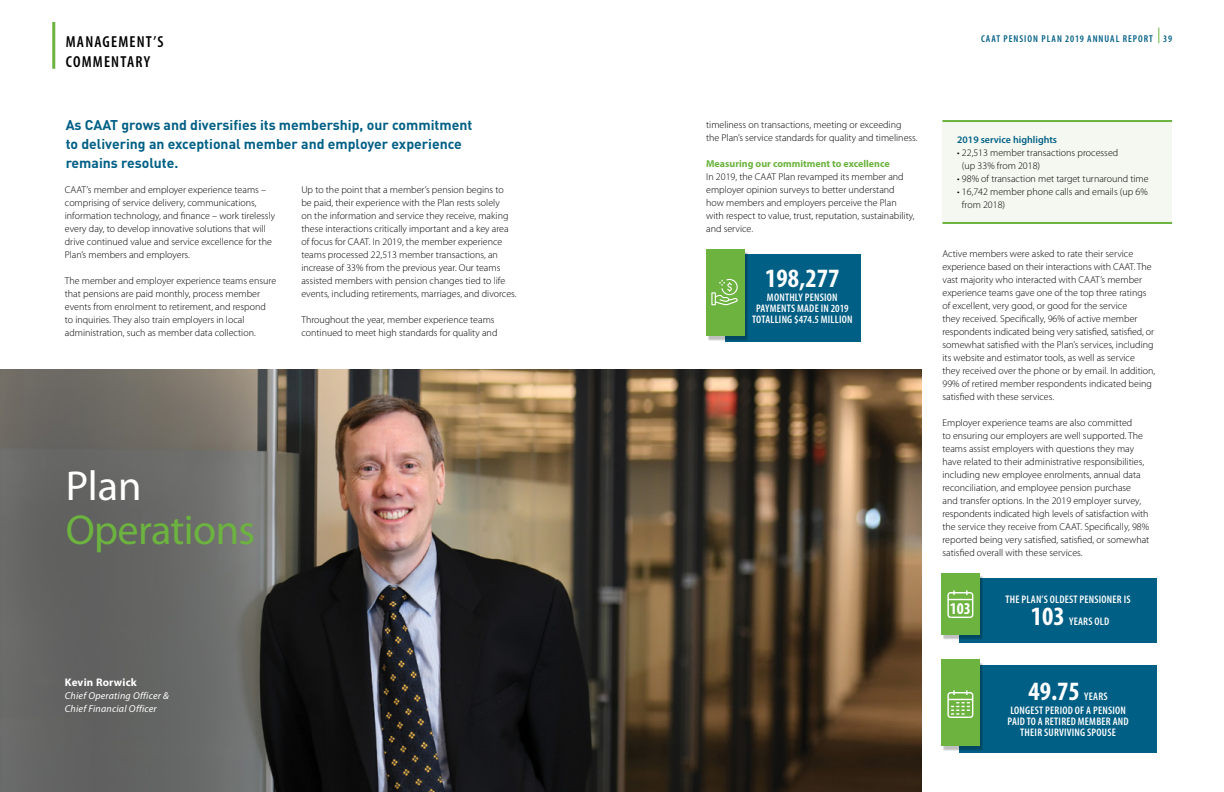
<style>
.page{position:relative;width:1224px;height:792px;background:#fff}
.page>*{position:absolute;margin:0;border:0;box-sizing:border-box;transform-origin:0 0}
.t1{font:42px "Myriad Pro";letter-spacing:-.015em;color:#6cb33f}
.t2{font:42px "Myriad Pro";color:#fff}
.t3{font:700 condensed 26.5px "Myriad Pro";color:#fff}
.t4{font:700 condensed 16.5px "Myriad Pro";color:#fff}
.t5{font:600 condensed 16px "Myriad Pro";letter-spacing:.075em;color:#000}
.t6{font:700 14px/19px "DIN Pro";color:#005f85}
.t7{font:600 condensed 11px/11px "Myriad Pro";letter-spacing:.02em;color:#fff;text-align:center}
.t8{font:700 11px "Myriad Pro";letter-spacing:.02em;color:#fff}
.t9{font:300 10px/13px "Myriad Pro";color:#000}
.t10{font:italic 10px/13px "Myriad Pro";letter-spacing:.02em;color:#fff}
.t11{font:700 10px "Myriad Pro";color:#6cb33f}
.t12{font:600 condensed 10px "Myriad Pro";letter-spacing:.1em;color:#005f85}
.t13{font:600 10px "Myriad Pro";color:#005f85}
</style>
<div class="page">
<svg style="left:1158px;top:28px;width:1px;height:15px"></svg>
<hr style="left:52px;top:22px;width:3px;height:47px;background:#6cb33f">
<div style="left:942px;top:121px;width:230px;height:102px;background:#f4f8f0"></div>
<hr style="left:942px;top:120px;width:230px;height:2px;background:#6cb33f">
<hr style="left:942px;top:222px;width:230px;height:2px;background:#6cb33f">
<div style="left:725px;top:254px;width:135px;height:88px;background:#005f85"></div>
<div style="left:707px;top:252px;width:41px;height:88px;background:#000;opacity:.25"></div>
<div style="left:706px;top:249px;width:38px;height:86px;background:#6cb33f"></div>
<svg style="left:711px;top:279px;width:27px;height:26px"></svg>
<img style="left:0;top:369px;width:922px;height:423px">
<div style="left:960px;top:665px;width:197px;height:88px;background:#005f85"></div>
<div style="left:960px;top:578px;width:197px;height:65px;background:#005f85"></div>
<div style="left:942px;top:663px;width:41px;height:88px;background:#000;opacity:.25"></div>
<div style="left:941px;top:660px;width:38px;height:86px;background:#6cb33f"></div>
<div style="left:942px;top:576px;width:41px;height:64px;background:#000;opacity:.25"></div>
<div style="left:941px;top:573px;width:38px;height:61px;background:#6cb33f"></div>
<svg style="left:947px;top:690px;width:26px;height:28px"></svg>
<svg style="left:947px;top:590px;width:26px;height:28px"></svg>
<h3 class="t5" style="left:66px;top:33px;width:99px">MANAGEMENT’S</h3>
<p class="t12" style="left:981px;top:34px;width:193px">CAAT PENSION PLAN 2019 ANNUAL REPORT 39</p>
<h3 class="t5" style="left:66px;top:53px;width:86px">COMMENTARY</h3>
<h3 class="t6" style="left:66px;top:114px;width:408px">As CAAT grows and diversifies its membership, our commitment to delivering an exceptional member and employer experience remains resolute.</h3>
<p class="t9" style="left:301px;top:183px;width:217px">Up to the point that a member’s pension begins to be paid, their experience with the Plan rests solely<br>on the information and service they receive, making these interactions critically important and a key area of focus for CAAT. In 2019, the member experience teams processed 22,513 member transactions, an increase of 33% from the previous year. Our teams assisted members with pension changes tied to life events, including retirements, marriages, and divorces.</p>
<p class="t9" style="left:301px;top:313px;width:198px">Throughout the year, member experience teams continued to meet high standards for quality and</p>
<p class="t9" style="left:65px;top:183px;width:212px">CAAT’s member and employer experience teams – comprising of service delivery, communications, information technology, and finance – work tirelessly every day, to develop innovative solutions that will drive continued value and service excellence for the Plan’s members and employers.</p>
<p class="t9" style="left:65px;top:274px;width:213px">The member and employer experience teams ensure that pensions are paid monthly, process member events from enrolment to retirement, and respond to inquiries. They also train employers in local administration, such as member data collection.</p>
<h1 class="t2" style="left:66px;top:463px;width:77px">Plan</h1>
<h1 class="t1" style="left:66px;top:507px;width:191px">Operations</h1>
<p class="t8" style="left:65px;top:677px;width:73px">Kevin Rorwick</p>
<p class="t10" style="left:65px;top:690px;width:106px">Chief Operating Officer &amp;<br>Chief Financial Officer</p>
<p class="t9" style="left:706px;top:118px;width:213px">timeliness on transactions, meeting or exceeding<br>the Plan’s service standards for quality and timeliness.</p>
<p class="t11" style="left:706px;top:158px;width:185px">Measuring our commitment to excellence</p>
<p class="t9" style="left:706px;top:170px;width:210px">In 2019, the CAAT Plan revamped its member and employer opinion surveys to better understand how members and employers perceive the Plan with respect to value, trust, reputation, sustainability, and service.</p>
<h2 class="t3" style="left:765px;top:263px;width:76px">198,277</h2>
<p class="t7" style="left:752px;top:292px;width:102px">MONTHLY PENSION<br>PAYMENTS MADE IN 2019<br>TOTALLING $474.5 MILLION</p>
<p class="t13" style="left:957px;top:134px;width:101px">2019 service highlights</p>
<p class="t9" style="left:962px;top:146px;width:158px;text-indent:-5px">• 22,513 member transactions processed (up 33% from 2018)</p>
<p class="t9" style="left:957px;top:172px;width:193px">• 98% of transaction met target turnaround time</p>
<p class="t9" style="left:962px;top:185px;width:187px;text-indent:-5px">• 16,742 member phone calls and emails (up 6% from 2018)</p>
<p class="t9" style="left:942px;top:248px;width:214px">Active members were asked to rate their service experience based on their interactions with CAAT. The vast majority who interacted with CAAT’s member experience teams gave one of the top three ratings of excellent, very good, or good for the service<br>they received. Specifically, 96% of active member respondents indicated being very satisfied, satisfied, or somewhat satisfied with the Plan’s services, including its website and estimator tools, as well as service<br>they received over the phone or by email. In addition, 99% of retired member respondents indicated being satisfied with these services.</p>
<p class="t9" style="left:942px;top:417px;width:208px">Employer experience teams are also committed<br>to ensuring our employers are well supported. The teams assist employers with questions they may have related to their administrative responsibilities, including new employee enrolments, annual data reconciliation, and employee pension purchase<br>and transfer options. In the 2019 employer survey, respondents indicated high levels of satisfaction with the service they receive from CAAT. Specifically, 98% reported being very satisfied, satisfied, or somewhat satisfied overall with these services.</p>
<h3 class="t4" style="left:950px;top:599px;width:23px">103</h3>
<p class="t7" style="left:1069px;top:588px;width:63px;line-height:22.4px;text-align:left;text-indent:-64px">THE PLAN’S OLDEST PENSIONER IS<br>YEARS OLD</p>
<h2 class="t3" style="left:1031px;top:602px;width:35px">103</h2>
<h2 class="t3" style="left:1029px;top:676px;width:53px">49.75</h2>
<p class="t7" style="left:1084px;top:691px;width:25px">YEARS</p>
<p class="t7" style="left:1008px;top:705px;width:123px">LONGEST PERIOD OF A PENSION<br>PAID TO A RETIRED MEMBER AND<br>THEIR SURVIVING SPOUSE</p>
</div>
